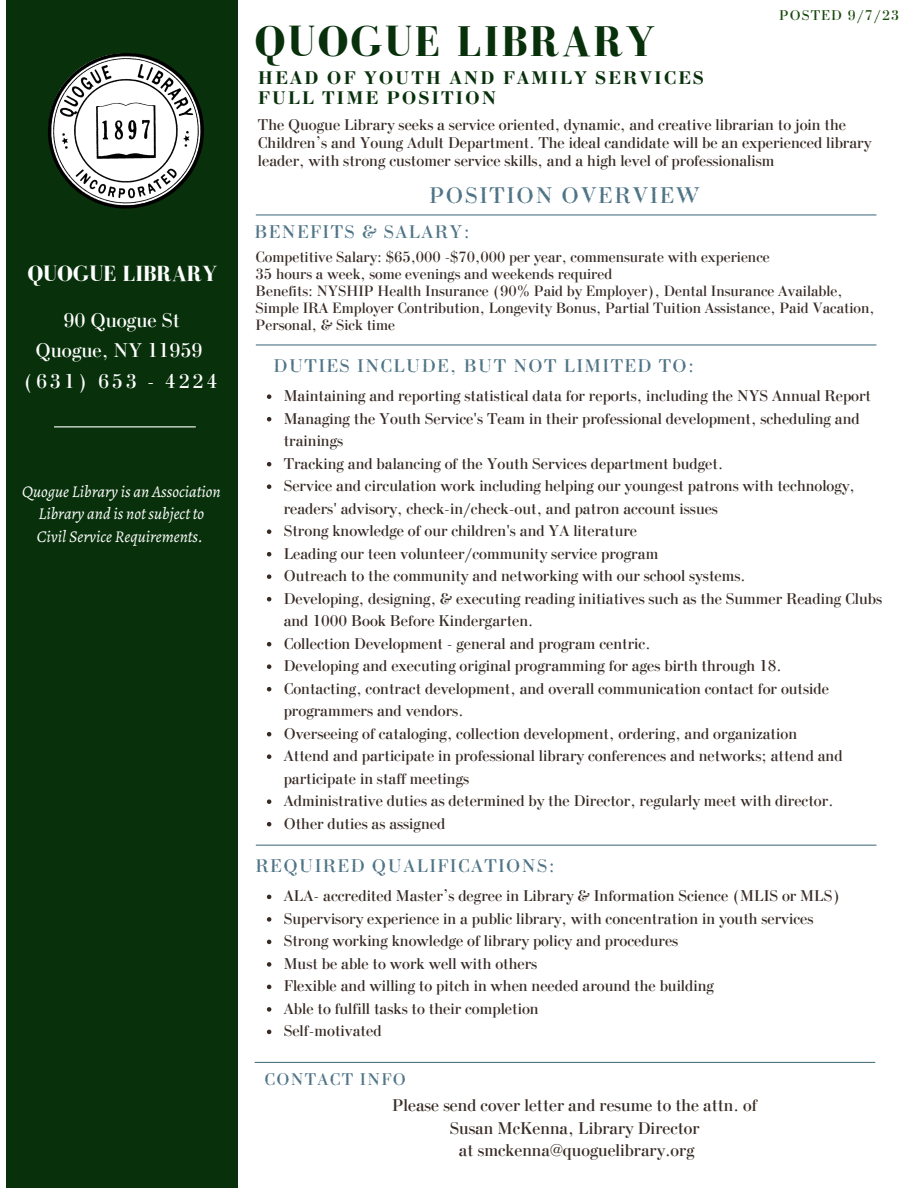
<style>
.page{position:relative;width:918px;height:1188px;background:#fff}
.page>*{position:absolute;margin:0;border:0;box-sizing:border-box;transform-origin:0 0}
.t1{font:700 44.1px "Bodoni FLF";letter-spacing:.05em;color:#08310b}
.t2{font:24px "Bodoni Rough";letter-spacing:.07em;color:#4f7486}
.t3{font:700 22.5px "Bodoni FLF";color:#fff}
.t4{font:21px "Bodoni";color:#fff}
.t5{font:21px "Bodoni";letter-spacing:.13em;color:#fff}
.t6{font:19.5px "Bodoni Rough";letter-spacing:.07em;color:#4f7486}
.t7{font:700 19.35px "Bodoni";letter-spacing:.095em;color:#08310b}
.t8{font:18px "Bodoni";color:#372a24}
.t9{font:18px "Bodoni Rough";letter-spacing:.07em;color:#4f7486}
.t10{font:16.5px/22.5px "Bodoni";color:#372a24}
.t11{font:italic 16.5px/22.5px "Alegreya";color:#fff;text-align:center}
.t12{font:15.75px/16.8px "Bodoni";color:#372a24}
.t13{font:15px "Bodoni Rough";letter-spacing:.07em;color:#15490a}
</style>
<div class="page">
<div style="left:7px;top:0;width:231px;height:1188px;background:#08310b"></div>
<svg style="left:267px;top:394px;width:4px;height:5px"></svg>
<svg style="left:267px;top:417px;width:4px;height:4px"></svg>
<svg style="left:267px;top:462px;width:4px;height:4px"></svg>
<svg style="left:267px;top:484px;width:4px;height:5px"></svg>
<svg style="left:267px;top:529px;width:4px;height:5px"></svg>
<svg style="left:267px;top:552px;width:4px;height:4px"></svg>
<svg style="left:267px;top:574px;width:4px;height:5px"></svg>
<svg style="left:267px;top:597px;width:4px;height:4px"></svg>
<svg style="left:267px;top:642px;width:4px;height:4px"></svg>
<svg style="left:267px;top:664px;width:4px;height:5px"></svg>
<svg style="left:267px;top:687px;width:4px;height:4px"></svg>
<svg style="left:267px;top:732px;width:4px;height:4px"></svg>
<svg style="left:267px;top:754px;width:4px;height:5px"></svg>
<svg style="left:267px;top:799px;width:4px;height:5px"></svg>
<svg style="left:267px;top:822px;width:4px;height:4px"></svg>
<hr style="left:256px;top:214px;width:620px;height:2px;background:#4f7486">
<svg style="left:267px;top:895px;width:4px;height:4px"></svg>
<svg style="left:267px;top:917px;width:4px;height:5px"></svg>
<svg style="left:267px;top:940px;width:4px;height:4px"></svg>
<svg style="left:267px;top:962px;width:4px;height:5px"></svg>
<svg style="left:267px;top:985px;width:4px;height:4px"></svg>
<svg style="left:267px;top:1007px;width:4px;height:5px"></svg>
<svg style="left:267px;top:1030px;width:4px;height:4px"></svg>
<img style="left:48px;top:53px;width:156px;height:156px">
<hr style="left:54px;top:426px;width:142px;height:1px;background:#fff">
<hr style="left:255px;top:1062px;width:620px;height:1px;background:#4f7486">
<hr style="left:256px;top:845px;width:620px;height:1px;background:#4f7486">
<hr style="left:256px;top:344px;width:620px;height:2px;background:#4f7486">
<p class="t3" style="left:27px;top:261px;width:191px">QUOGUE LIBRARY</p>
<p class="t4" style="left:63px;top:308px;width:118px">90 Quogue St</p>
<p class="t4" style="left:36px;top:337px;width:169px">Quogue, NY 11959</p>
<p class="t5" style="left:23px;top:368px;width:196px">(631) 653 - 4224</p>
<p class="t11" style="left:22px;top:480px;width:200px">Quogue Library is an Association<br>Library and is not subject to</p>
<p class="t11" style="left:37px;top:525px;width:168px">Civil Service Requirements.</p>
<p class="t1" style="left:254px;top:18px;width:402px">QUOGUE LIBRARY</p>
<p class="t7" style="left:258px;top:66px;width:447px">HEAD OF YOUTH AND FAMILY SERVICES</p>
<p class="t7" style="left:258px;top:86px;width:240px">FULL TIME POSITION</p>
<p class="t13" style="left:779px;top:6px;width:121px">POSTED 9/7/23</p>
<p class="t10" style="left:258px;top:116px;width:615px;line-height:18px">The Quogue Library seeks a service oriented, dynamic, and creative librarian to join the<br>Children’s and Young Adult Department. The ideal candidate will be an experienced library leader, with strong customer service skills, and a high level of professionalism</p>
<p class="t2" style="left:429px;top:181px;width:273px">POSITION OVERVIEW</p>
<p class="t6" style="left:254px;top:220px;width:217px">BENEFITS &amp; SALARY:</p>
<p class="t12" style="left:256px;top:249px;width:516px">Competitive Salary: $65,000 -$70,000 per year, commensurate with experience</p>
<p class="t12" style="left:256px;top:266px;width:358px">35 hours a week, some evenings and weekends required</p>
<p class="t12" style="left:256px;top:283px;width:621px">Benefits: NYSHIP Health Insurance (90% Paid by Employer), Dental Insurance Available,<br>Simple IRA Employer Contribution, Longevity Bonus, Partial Tuition Assistance, Paid Vacation,<br>Personal, &amp; Sick time</p>
<p class="t6" style="left:274px;top:354px;width:422px">DUTIES INCLUDE, BUT NOT LIMITED TO:</p>
<p class="t10" style="left:284px;top:385px;width:589px">Maintaining and reporting statistical data for reports, including the NYS Annual Report</p>
<p class="t10" style="left:284px;top:408px;width:578px">Managing the Youth Service's Team in their professional development, scheduling and trainings</p>
<p class="t10" style="left:284px;top:453px;width:441px">Tracking and balancing of the Youth Services department budget.</p>
<p class="t10" style="left:284px;top:475px;width:573px">Service and circulation work including helping our youngest patrons with technology, readers' advisory, check-in/check-out, and patron account issues</p>
<p class="t10" style="left:284px;top:520px;width:355px">Strong knowledge of our children's and YA literature</p>
<p class="t10" style="left:284px;top:543px;width:376px">Leading our teen volunteer/community service program</p>
<p class="t10" style="left:284px;top:565px;width:463px">Outreach to the community and networking with our school systems.</p>
<p class="t10" style="left:284px;top:588px;width:600px">Developing, designing, &amp; executing reading initiatives such as the Summer Reading Clubs and 1000 Book Before Kindergarten.</p>
<p class="t10" style="left:284px;top:633px;width:368px">Collection Development - general and program centric.</p>
<p class="t10" style="left:284px;top:655px;width:499px">Developing and executing original programming for ages birth through 18.</p>
<p class="t10" style="left:284px;top:678px;width:547px">Contacting, contract development, and overall communication contact for outside programmers and vendors.</p>
<p class="t10" style="left:284px;top:723px;width:515px">Overseeing of cataloging, collection development, ordering, and organization</p>
<p class="t10" style="left:284px;top:745px;width:560px">Attend and participate in professional library conferences and networks; attend and participate in staff meetings</p>
<p class="t10" style="left:284px;top:790px;width:551px">Administrative duties as determined by the Director, regularly meet with director.</p>
<p class="t10" style="left:284px;top:813px;width:163px">Other duties as assigned</p>
<p class="t6" style="left:256px;top:854px;width:301px">REQUIRED QUALIFICATIONS:</p>
<p class="t10" style="left:284px;top:885px;width:558px">ALA- accredited Master’s degree in Library &amp; Information Science (MLIS or MLS)</p>
<p class="t10" style="left:284px;top:908px;width:531px">Supervisory experience in a public library, with concentration in youth services</p>
<p class="t10" style="left:284px;top:930px;width:396px">Strong working knowledge of library policy and procedures</p>
<p class="t10" style="left:284px;top:953px;width:255px">Must be able to work well with others</p>
<p class="t10" style="left:284px;top:975px;width:432px">Flexible and willing to pitch in when needed around the building</p>
<p class="t10" style="left:284px;top:998px;width:257px">Able to fulfill tasks to their completion</p>
<p class="t10" style="left:284px;top:1020px;width:99px">Self-motivated</p>
<p class="t9" style="left:264px;top:1068px;width:143px">CONTACT INFO</p>
<p class="t8" style="left:392px;top:1094px;width:366px">Please send cover letter and resume to the attn. of</p>
<p class="t8" style="left:450px;top:1117px;width:251px">Susan McKenna, Library Director</p>
<p class="t8" style="left:459px;top:1139px;width:237px">at smckenna@quoguelibrary.org</p>
</div>
